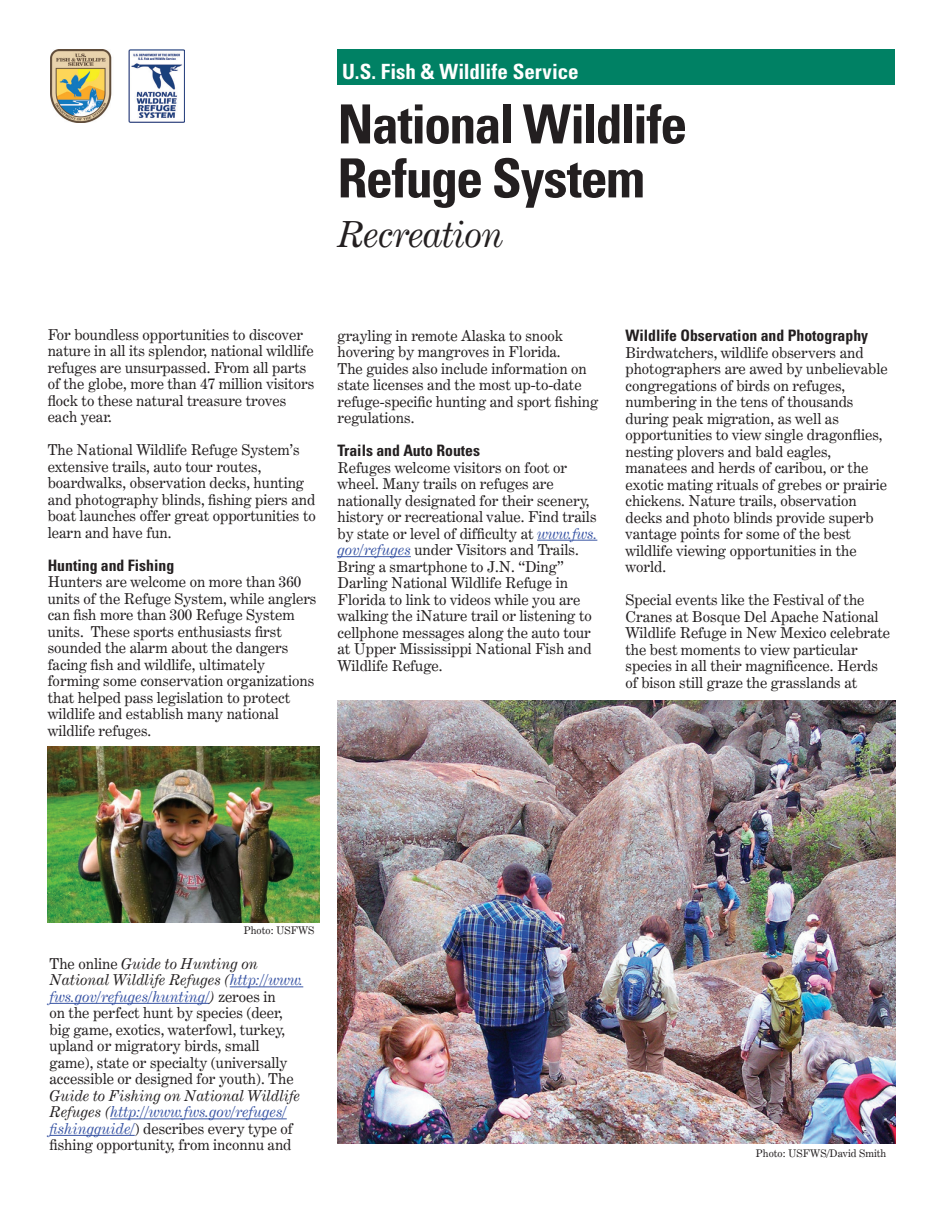
<style>
.page{position:relative;width:945px;height:1215px;background:#fff}
.page>*{position:absolute;margin:0;border:0;box-sizing:border-box;transform-origin:0 0}
.t1{font:700 condensed 54px/54px "Univers";letter-spacing:-.03em;color:#231f20}
.t2{font:italic 36px "Century Expanded BT";letter-spacing:-.02em;color:#231f20}
.t3{font:700 condensed 21px "Univers";color:#fff}
.t4{font:700 condensed 15.75px "Univers";color:#231f20}
.t5{font:15px/16.5px "Century Expanded BT";color:#231f20}
.t6{font:10.5px "Century Expanded BT";color:#231f20}
.s1{font-style:italic;color:#3854a4}
.s2{font-style:italic}
</style>
<div class="page">
<div style="left:338px;top:50px;width:558px;height:36px;background:#008164"></div>
<img style="left:51px;top:50px;width:133px;height:72px">
<hr style="left:537px;top:540px;width:60px;height:1px;background:#3854a4">
<hr style="left:338px;top:556px;width:73px;height:1px;background:#3854a4">
<img style="left:48px;top:747px;width:272px;height:175px">
<img style="left:338px;top:700px;width:558px;height:443px">
<hr style="left:230px;top:986px;width:73px;height:1px;background:#3854a4">
<hr style="left:50px;top:1003px;width:160px;height:1px;background:#3854a4">
<hr style="left:110px;top:1118px;width:177px;height:1px;background:#3854a4">
<hr style="left:50px;top:1135px;width:85px;height:1px;background:#3854a4">
<h3 class="t3" style="left:342px;top:59px;width:238px">U.S. Fish &amp; Wildlife Service</h3>
<h1 class="t1" style="left:338px;top:97px;width:351px">National Wildlife<br>Refuge System</h1>
<h2 class="t2" style="left:338px;top:212px;width:168px">Recreation</h2>
<p class="t5" style="left:48px;top:326px;width:268px">For boundless opportunities to discover nature in all its splendor, national wildlife refuges are unsurpassed. From all parts of the globe, more than 47 million visitors flock to these natural treasure troves each year.</p>
<p class="t5" style="left:48px;top:441px;width:270px">The National Wildlife Refuge System’s extensive trails, auto tour routes, boardwalks, observation decks, hunting and photography blinds, fishing piers and boat launches offer great opportunities to learn and have fun.</p>
<p class="t4" style="left:48px;top:555px;width:128px">Hunting and Fishing</p>
<p class="t5" style="left:48px;top:573px;width:270px">Hunters are welcome on more than 360 units of the Refuge System, while anglers can fish more than 300 Refuge System units. These sports enthusiasts first sounded the alarm about the dangers facing fish and wildlife, ultimately forming some conservation organizations that helped pass legislation to protect wildlife and establish many national wildlife refuges.</p>
<p class="t5" style="left:338px;top:327px;width:262px">grayling in remote Alaska to snook hovering by mangroves in Florida.<br>The guides also include information on state licenses and the most up-to-date refuge-specific hunting and sport fishing regulations.</p>
<p class="t4" style="left:338px;top:441px;width:144px">Trails and Auto Routes</p>
<p class="t5" style="left:338px;top:459px;width:261px">Refuges welcome visitors on foot or wheel. Many trails on refuges are nationally designated for their scenery, history or recreational value. Find trails by state or level of difficulty at <span class="s1">www.fws. gov/refuges</span> under Visitors and Trails.<br>Bring a smartphone to J.N. “Ding” Darling National Wildlife Refuge in Florida to link to videos while you are walking the iNature trail or listening to cellphone messages along the auto tour at Upper Mississippi National Fish and Wildlife Refuge.</p>
<p class="t4" style="left:626px;top:326px;width:244px">Wildlife Observation and Photography</p>
<p class="t5" style="left:626px;top:344px;width:264px">Birdwatchers, wildlife observers and photographers are awed by unbelievable congregations of birds on refuges, numbering in the tens of thousands during peak migration, as well as opportunities to view single dragonflies, nesting plovers and bald eagles, manatees and herds of caribou, or the exotic mating rituals of grebes or prairie chickens. Nature trails, observation decks and photo blinds provide superb vantage points for some of the best wildlife viewing opportunities in the world.</p>
<p class="t5" style="left:626px;top:591px;width:266px">Special events like the Festival of the Cranes at Bosque Del Apache National Wildlife Refuge in New Mexico celebrate the best moments to view particular species in all their magnificence. Herds of bison still graze the grasslands at</p>
<p class="t6" style="left:244px;top:923px;width:72px">Photo: USFWS</p>
<p class="t5" style="left:50px;top:955px;width:255px">The online <span class="s2">Guide to Hunting on National Wildlife Refuges (</span><span class="s1">http://www. fws.gov/refuges/hunting/</span><span class="s2">)</span> zeroes in<br>on the perfect hunt by species (deer, big game, exotics, waterfowl, turkey, upland or migratory birds, small game), state or specialty (universally accessible or designed for youth). The</p>
<p class="t5" style="left:50px;top:1087px;width:252px"><span class="s2">Guide to Fishing on National Wildlife Refuges (</span><span class="s1">http://www.fws.gov/refuges/ fishingguide/</span>) describes every type of fishing opportunity, from inconnu and</p>
<p class="t6" style="left:756px;top:1147px;width:132px">Photo: USFWS/David Smith</p>
</div>
